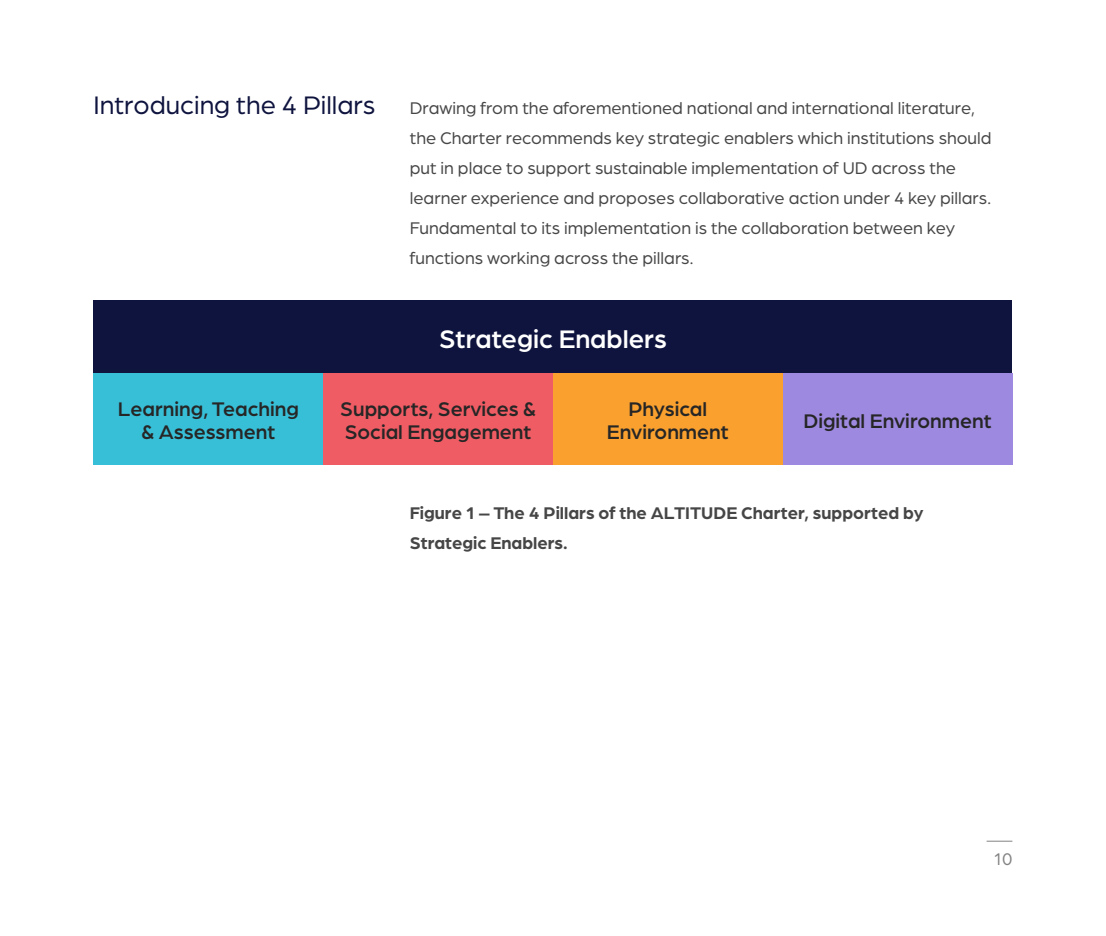
<style>
.page{position:relative;width:1106px;height:936px;background:#fff}
.page>*{position:absolute;margin:0;border:0;box-sizing:border-box;transform-origin:0 0}
.Heading_2{font:27px "Arboria";color:#0f143e}
.Main_Body_Copy{font:500 27px "Arboria";color:#fff}
.t1{font:500 21px/22.6px "Arboria";color:#262626;text-align:center}
.t2{font:18px/30px "Arboria";color:#464646}
.t3{font:700 18px/30px "Arboria";color:#464646}
.t4{font:18px "Arboria";color:#848383}
</style>
<div class="page">
<svg style="left:986px;top:840px;width:26px;height:1px"></svg>
<div style="left:94px;top:300px;width:918px;height:73px;background:#0f143e"></div>
<div style="left:94px;top:373px;width:229px;height:91px;background:#38bfd8"></div>
<div style="left:323px;top:373px;width:230px;height:91px;background:#f05c64"></div>
<div style="left:553px;top:373px;width:229px;height:91px;background:#f9a02f"></div>
<div style="left:782px;top:373px;width:230px;height:91px;background:#9e89e1"></div>
<p class="Heading_2" style="left:94px;top:87px;width:283px">Introducing the 4 Pillars</p>
<p class="t2" style="left:410px;top:92px;width:583px">Drawing from the aforementioned national and international literature, the Charter recommends key strategic enablers which institutions should put in place to support sustainable implementation of UD across the learner experience and proposes collaborative action under 4 key pillars.<br>Fundamental to its implementation is the collaboration between key functions working across the pillars.</p>
<p class="Main_Body_Copy" style="left:439px;top:321px;width:229px">Strategic Enablers</p>
<p class="t1" style="left:118px;top:397px;width:182px">Learning, Teaching &amp; Assessment</p>
<p class="t1" style="left:340px;top:397px;width:197px;text-align:left">Supports, Services &amp;<br>Social Engagement</p>
<p class="t1" style="left:607px;top:397px;width:123px">Physical<br>Environment</p>
<p class="t1" style="left:803px;top:408px;width:190px">Digital Environment</p>
<p class="t3" style="left:410px;top:497px;width:515px">Figure 1 – The 4 Pillars of the ALTITUDE Charter, supported by<br>Strategic Enablers.</p>
<p class="t4" style="left:994px;top:846px;width:20px">10</p>
</div>
